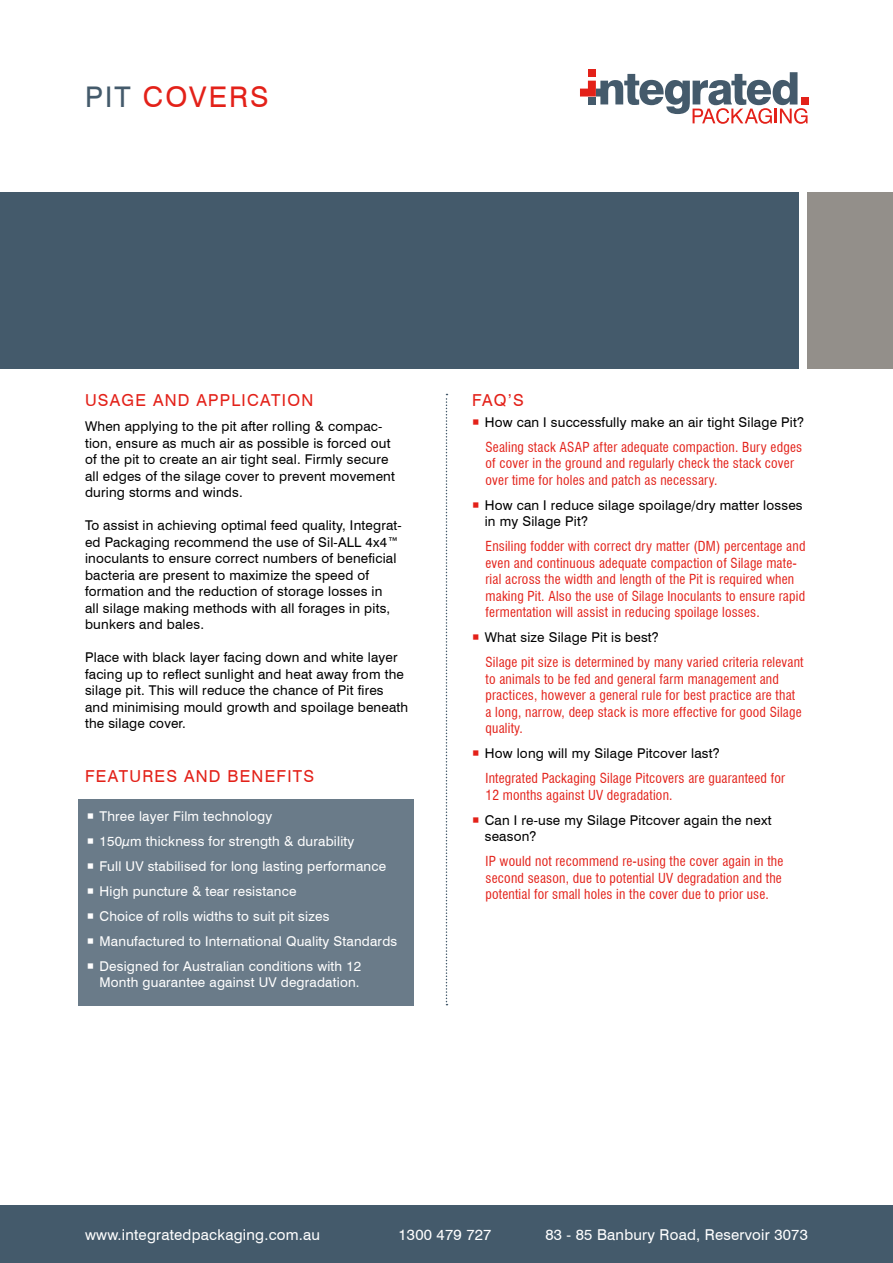
<style>
.page{position:relative;width:893px;height:1263px;background:#fff}
.page>*{position:absolute;margin:0;border:0;box-sizing:border-box;transform-origin:0 0}
.t1{font:28.5px "Swiss 721 BT";color:#e32119}
.t2{font:16.5px "Swiss 721 BT";letter-spacing:.075em;color:#e32119}
.t3{font:15px "Swiss 721 BT";letter-spacing:.015em;color:#fff}
.t4{font:13.5px/16.5px "Swiss 721 BT";letter-spacing:.015em;color:#000}
.t5{font:condensed 13.5px/16.5px "Swiss 721 BT";letter-spacing:.015em;color:#e32119}
.t6{font:13.5px/25px "Swiss 721 BT";letter-spacing:.015em;color:#fff}
.s1{color:#445a6b}
</style>
<div class="page">
<div style="left:0;top:1205px;width:893px;height:58px;background:#445a6b"></div>
<div style="left:78px;top:799px;width:336px;height:206px;background:#6a7b89"></div>
<svg style="left:446px;top:394px;width:1px;height:611px"></svg>
<div style="left:801px;top:96px;width:8px;height:8px;background:#e32119"></div>
<div style="left:588px;top:69px;width:8px;height:8px;background:#e32119"></div>
<svg style="left:580px;top:72px;width:227px;height:52px"></svg>
<div style="left:0;top:193px;width:799px;height:176px;background:#445a6b"></div>
<div style="left:808px;top:193px;width:85px;height:176px;background:#938f8a"></div>
<h1 class="t1" style="left:85px;top:80px;width:102px"><span class="s1">PIT</span> COVER</h1>
<h1 class="t1" style="left:250px;top:80px;width:20px">S</h1>
<p class="t2" style="left:85px;top:390px;width:197px">USAGE AND APPLI CATIO</p>
<p class="t2" style="left:301px;top:390px;width:13px">N</p>
<p class="t4" style="left:85px;top:418px;width:311px">When applying to the pit after rolling &amp; compac&shy;tion, ensure as much air as possible is forced out of the pit to create an air tight seal. Firmly secure all edges of the silage cover to prevent movement during storms and winds.</p>
<p class="t4" style="left:85px;top:517px;width:318px">To assist in achieving optimal feed quality, I ntegrat&shy;ed Packaging recommend the use of Sil-ALL 4x4™ inoculants to ensure correct numbers of beneficial bacteria are present to maximize the speed of formation and the reduction of storage losses in<br>all silage making methods with all forages in pits, bunkers and bales.</p>
<p class="t4" style="left:85px;top:649px;width:325px">Place with black layer facing down and white layer facing up to reflect sunlight and heat away from the silage pit. This will reduce the chance of Pit fires and minimising mould growth and spoilage beneath the silage cover.</p>
<p class="t2" style="left:85px;top:766px;width:112px">features and</p>
<p class="t2" style="left:228px;top:766px;width:86px">benefits</p>
<p class="t6" style="left:99px;top:803px;width:299px">Three layer Film technology<br>150µm thickness for strength &amp; durability<br>Full UV stabilised for long lasting performance<br>H igh puncture &amp; tear resistance<br>Choice of rolls widths to suit pit sizes Manufactured to I nternational Quality Standards Designed for Australian conditions with 12</p>
<p class="t6" style="left:100px;top:970px;width:262px">Month guarantee against UV degradation.</p>
<p class="t2" style="left:472px;top:390px;width:12px">faq</p>
<p class="t2" style="left:508px;top:390px;width:15px">’s</p>
<p class="t4" style="left:485px;top:413px;width:321px">How can I successfully make an air tight Silage Pit?</p>
<p class="t5" style="left:485px;top:438px;width:318px">Sealing stack ASAP after adequate compaction. Bury edges of cover in the ground and regularly check the stack cover over time for holes and patch as necessary.</p>
<p class="t4" style="left:485px;top:496px;width:319px">How can I reduce silage spoilage/dry matter losses in my Silage Pit?</p>
<p class="t5" style="left:485px;top:538px;width:321px">Ensiling fodder with correct dry matter (DM) percentage and even and continuous adequate compaction of Silage mate&shy;rial across the width and length of the Pit is required when making Pit. Also the use of Silage Inoculants to ensure rapid fermentation will assist in reducing spoilage losses.</p>
<p class="t4" style="left:485px;top:629px;width:176px">What size Silage Pit is best?</p>
<p class="t5" style="left:485px;top:654px;width:320px">Silage pit size is determined by many varied criteria relevant to animals to be fed and general farm management and practices, however a general rule for best practice are that a long, narrow, deep stack is more effective for good Silage quality.</p>
<p class="t4" style="left:485px;top:745px;width:237px">How long will my Silage Pitcover last?</p>
<p class="t5" style="left:485px;top:770px;width:301px">Integrated Packaging Silage Pitcovers are guaranteed for<br>12 months against UV degradation.</p>
<p class="t4" style="left:485px;top:811px;width:288px">Can I re-use my Silage Pitcover again the next season?</p>
<p class="t5" style="left:485px;top:853px;width:299px;text-align:justify">IP would not recommend re-using the cover again in the second season, due to potential UV degradation and the potential for small holes in the cover due to prior use.</p>
<p class="t3" style="left:85px;top:1225px;width:237px">www.integratedpackaging.com.au</p>
<p class="t3" style="left:398px;top:1225px;width:95px">1300 479 727</p>
<p class="t3" style="left:545px;top:1225px;width:264px">83 - 85 Banbury Road, Reservoir 3073</p>
</div>
